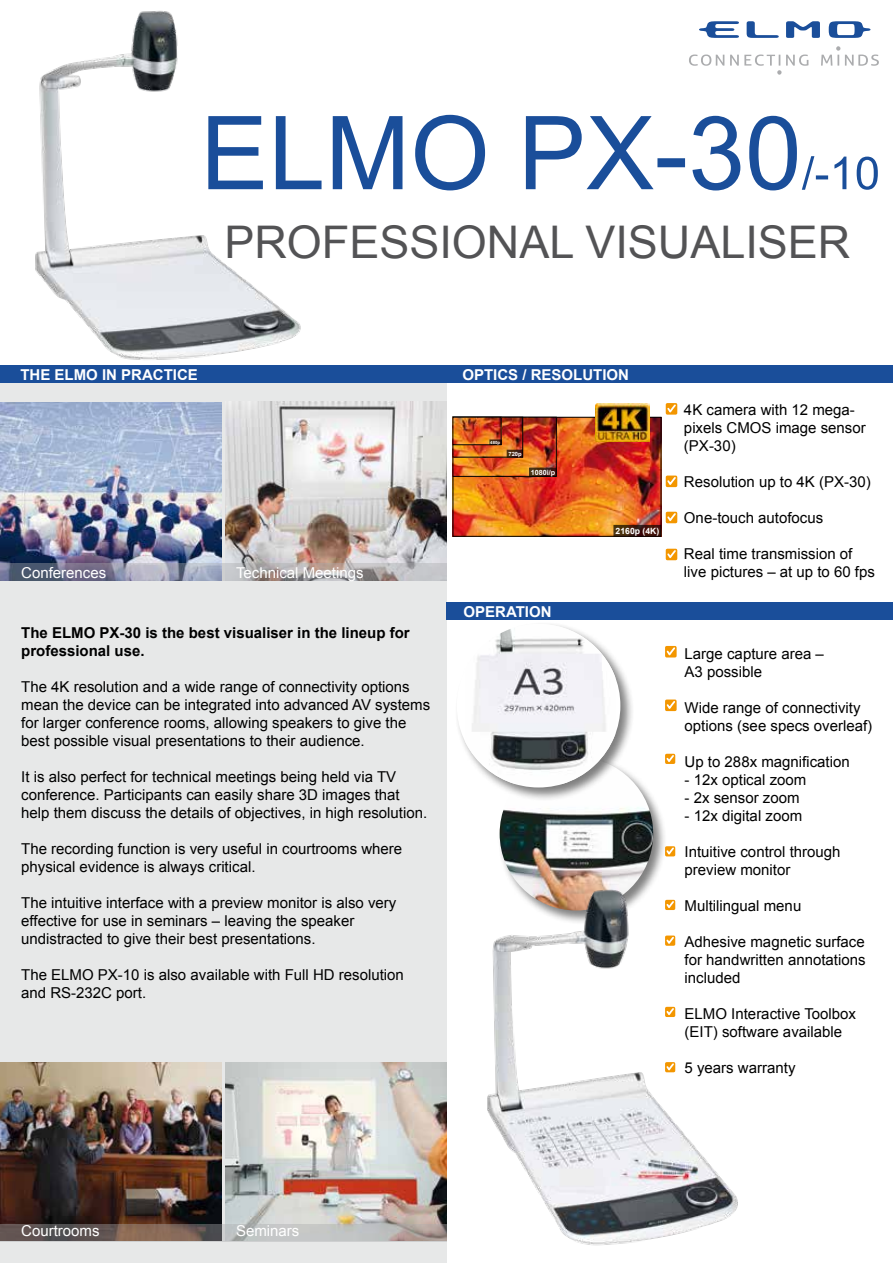
<style>
.page{position:relative;width:893px;height:1263px;background:#fff}
.page>*{position:absolute;margin:0;border:0;box-sizing:border-box;transform-origin:0 0}
.t1{font:45px "Arial";color:#535355}
.t2{font:15px/18px "Arial";color:#000}
.t3{font:700 15px/18px "Arial";color:#000}
.t4{font:15px "Arial";color:#fff}
.t5{font:700 15px "Arial";color:#fff}
.t6{font:700 8.7px "Arial";color:#fff}
.t7{font:700 7.2px "Arial";color:#fff}
.t8{font:700 5.7px "Arial";color:#fff}
.t9{font:700 4.35px "Arial";color:#fff}
</style>
<div class="page">
<div style="left:0;top:374px;width:446px;height:889px;background:#e7e8e8"></div>
<img style="left:0;top:402px;width:221px;height:161px">
<img style="left:225px;top:402px;width:221px;height:161px">
<div style="left:0;top:366px;width:893px;height:17px;background:#1a4e9a"></div>
<svg style="left:666px;top:403px;width:11px;height:12px"></svg>
<svg style="left:666px;top:475px;width:11px;height:13px"></svg>
<svg style="left:666px;top:511px;width:11px;height:13px"></svg>
<svg style="left:666px;top:548px;width:11px;height:13px"></svg>
<div style="left:446px;top:603px;width:447px;height:17px;background:#1a4e9a"></div>
<img style="left:455px;top:419px;width:204px;height:115px">
<img style="left:596px;top:404px;width:54px;height:37px">
<svg style="left:616px;top:527px;width:43px;height:7px"></svg>
<div style="left:614px;top:525px;width:47px;height:11px;border:1px solid #000"></div>
<img style="left:455px;top:419px;width:99px;height:55px">
<svg style="left:531px;top:470px;width:23px;height:4px"></svg>
<div style="left:529px;top:468px;width:27px;height:8px;border:1px solid #000"></div>
<img style="left:455px;top:419px;width:66px;height:36px">
<div style="left:453px;top:417px;width:70px;height:40px;border:1px solid #000"></div>
<svg style="left:509px;top:452px;width:12px;height:3px"></svg>
<div style="left:507px;top:450px;width:16px;height:7px;border:1px solid #000"></div>
<img style="left:455px;top:419px;width:44px;height:24px">
<div style="left:490px;top:440px;width:11px;height:5px;background:#412010"></div>
<div style="left:490px;top:440px;width:11px;height:5px;border:1px solid #000"></div>
<svg style="left:699px;top:21px;width:171px;height:17px"></svg>
<svg style="left:689px;top:46px;width:190px;height:29px"></svg>
<img style="left:32px;top:11px;width:274px;height:355px">
<svg style="left:208px;top:115px;width:670px;height:75px"></svg>
<img style="left:0;top:1062px;width:221px;height:162px">
<img style="left:225px;top:1062px;width:221px;height:162px">
<svg style="left:665px;top:646px;width:12px;height:12px"></svg>
<svg style="left:665px;top:699px;width:12px;height:13px"></svg>
<svg style="left:665px;top:753px;width:11px;height:11px"></svg>
<svg style="left:667px;top:846px;width:9px;height:11px"></svg>
<div style="left:497px;top:755px;width:170px;height:170px;background:#000;opacity:.5"></div>
<img style="left:500px;top:757px;width:153px;height:153px;border-radius:77px">
<div style="left:455px;top:622px;width:179px;height:179px;background:#000;opacity:.5"></div>
<div style="left:457px;top:624px;width:163px;height:163px;background:#fff;border-radius:50%"></div>
<img style="left:465px;top:624px;width:150px;height:160px">
<img style="left:487px;top:876px;width:251px;height:370px">
<svg style="left:0;top:563px;width:446px;height:17px;background:#9a99a5"></svg>
<svg style="left:0;top:1224px;width:446px;height:17px;background:#928985"></svg>
<svg style="left:665px;top:935px;width:11px;height:11px"></svg>
<svg style="left:665px;top:1006px;width:11px;height:12px"></svg>
<svg style="left:665px;top:1062px;width:11px;height:11px"></svg>
<h1 class="t1" style="left:224px;top:213px;width:628px">PROFESSIONAL VISUALISER</h1>
<p class="t5" style="left:20px;top:365px;width:179px">THE ELMO IN PRACTICE</p>
<p class="t5" style="left:462px;top:365px;width:168px">OPTICS / RESOLUTION</p>
<p class="t9" style="left:490px;top:439px;width:11px">480p</p>
<p class="t8" style="left:508px;top:450px;width:15px">720p</p>
<p class="t7" style="left:531px;top:467px;width:26px">1080i/p</p>
<p class="t4" style="left:21px;top:562px;width:87px">Conferences</p>
<p class="t4" style="left:236px;top:562px;width:129px">Technical Meetings</p>
<p class="t3" style="left:21px;top:624px;width:390px">The ELMO PX-30 is the best visualiser in the lineup for professional use.</p>
<p class="t2" style="left:21px;top:678px;width:411px">The 4K resolution and a wide range of connectivity options mean the device can be integrated into advanced AV systems for larger conference rooms, allowing speakers to give the best possible visual presentations to their audience.</p>
<p class="t2" style="left:21px;top:768px;width:408px">It is also perfect for technical meetings being held via TV conference. Participants can easily share 3D images that help them discuss the details of objectives, in high resolution.</p>
<p class="t2" style="left:21px;top:840px;width:382px">The recording function is very useful in courtrooms where physical evidence is always critical.</p>
<p class="t2" style="left:21px;top:894px;width:377px">The intuitive interface with a preview monitor is also very effective for use in seminars – leaving the speaker undistracted to give their best presentations.</p>
<p class="t2" style="left:21px;top:966px;width:384px">The ELMO PX-10 is also available with Full HD resolution and RS-232C port.</p>
<p class="t5" style="left:463px;top:602px;width:90px">OPERATION</p>
<p class="t4" style="left:21px;top:1221px;width:80px">Courtrooms</p>
<p class="t4" style="left:236px;top:1221px;width:65px">Seminars</p>
<p class="t6" style="left:616px;top:525px;width:45px">2160p (4K)</p>
<p class="t2" style="left:684px;top:401px;width:183px">4K camera with 12 mega&shy;pixels CMOS image sensor (PX-30)</p>
<p class="t2" style="left:684px;top:473px;width:188px">Resolution up to 4K (PX-30)</p>
<p class="t2" style="left:684px;top:509px;width:141px">One-touch autofocus</p>
<p class="t2" style="left:684px;top:545px;width:192px">Real time transmission of live pictures – at up to 60 fps</p>
<p class="t2" style="left:685px;top:645px;width:141px">Large capture area –<br>A3 possible</p>
<p class="t2" style="left:685px;top:699px;width:189px">Wide range of connectivity options (see specs overleaf)</p>
<p class="t2" style="left:685px;top:753px;width:167px">Up to 288x magnification</p>
<p class="t2" style="left:685px;top:771px;width:123px">- 12x optical zoom</p>
<p class="t2" style="left:685px;top:789px;width:117px">- 2x sensor zoom</p>
<p class="t2" style="left:685px;top:807px;width:119px">- 12x digital zoom</p>
<p class="t2" style="left:685px;top:843px;width:157px">Intuitive control through preview monitor</p>
<p class="t2" style="left:685px;top:897px;width:118px">Multilingual menu</p>
<p class="t2" style="left:685px;top:933px;width:182px;text-align:justify">Adhesive magnetic surface for handwritten annotations included</p>
<p class="t2" style="left:685px;top:1005px;width:173px">ELMO Interactive Toolbox (EIT) software available</p>
<p class="t2" style="left:685px;top:1059px;width:112px">5 years warranty</p>
</div>
